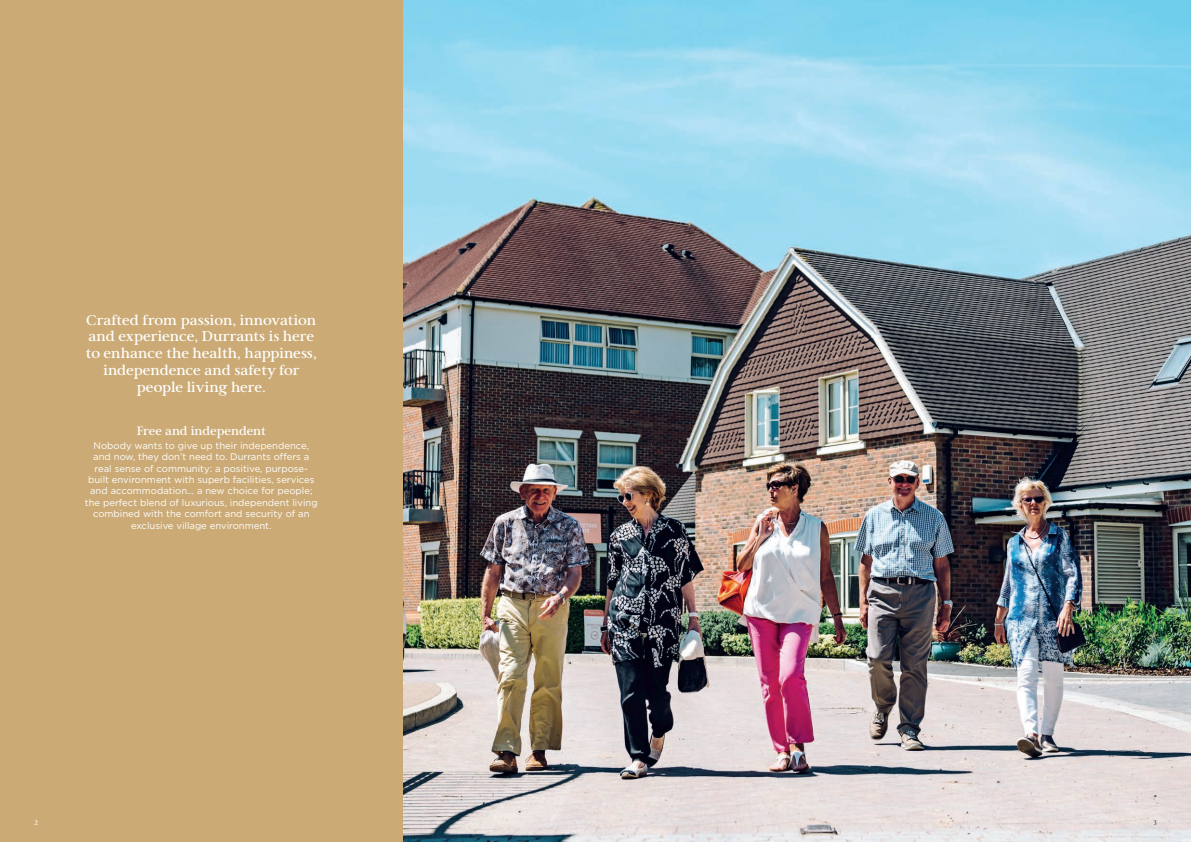
<style>
.page{position:relative;width:1191px;height:842px;background:#fff}
.page>*{position:absolute;margin:0;border:0;box-sizing:border-box;transform-origin:0 0}
.t1{font:500 14px/16.8px "Carrig Pro";letter-spacing:-.005em;color:#fff;text-align:center}
.t2{font:500 12px "Carrig Pro";letter-spacing:-.01em;color:#fff}
.t3{font:9.5px/11.4px "Gotham";color:#fff;text-align:center}
.t4{font:7px "Carrig Pro";color:#fff}
.t5{font:7px "Carrig Pro";color:#4b4c4d}
</style>
<div class="page">
<img style="left:403px;top:0;width:788px;height:842px">
<div style="left:0;top:0;width:403px;height:842px;background:#cbaa76"></div>
<h1 class="t1" style="left:86px;top:311px;width:233px">Crafted from passion, innovation and experience, Durrants is here to enhance the health, happiness, independence and safety for people living here.</h1>
<p class="t2" style="left:137px;top:422px;width:131px">Free and independent</p>
<p class="t3" style="left:85px;top:440px;width:234px">Nobody wants to give up their independence, and now, they don’t need to. Durrants offers a real sense of community: a positive, purpose&shy;built environment with superb facilities, services and accommodation... a new choice for people; the perfect blend of luxurious, independent living combined with the comfort and security of an exclusive village environment.</p>
<p class="t4" style="left:34px;top:817px;width:6px">2</p>
<p class="t5" style="left:1153px;top:817px;width:5px">3</p>
</div>
